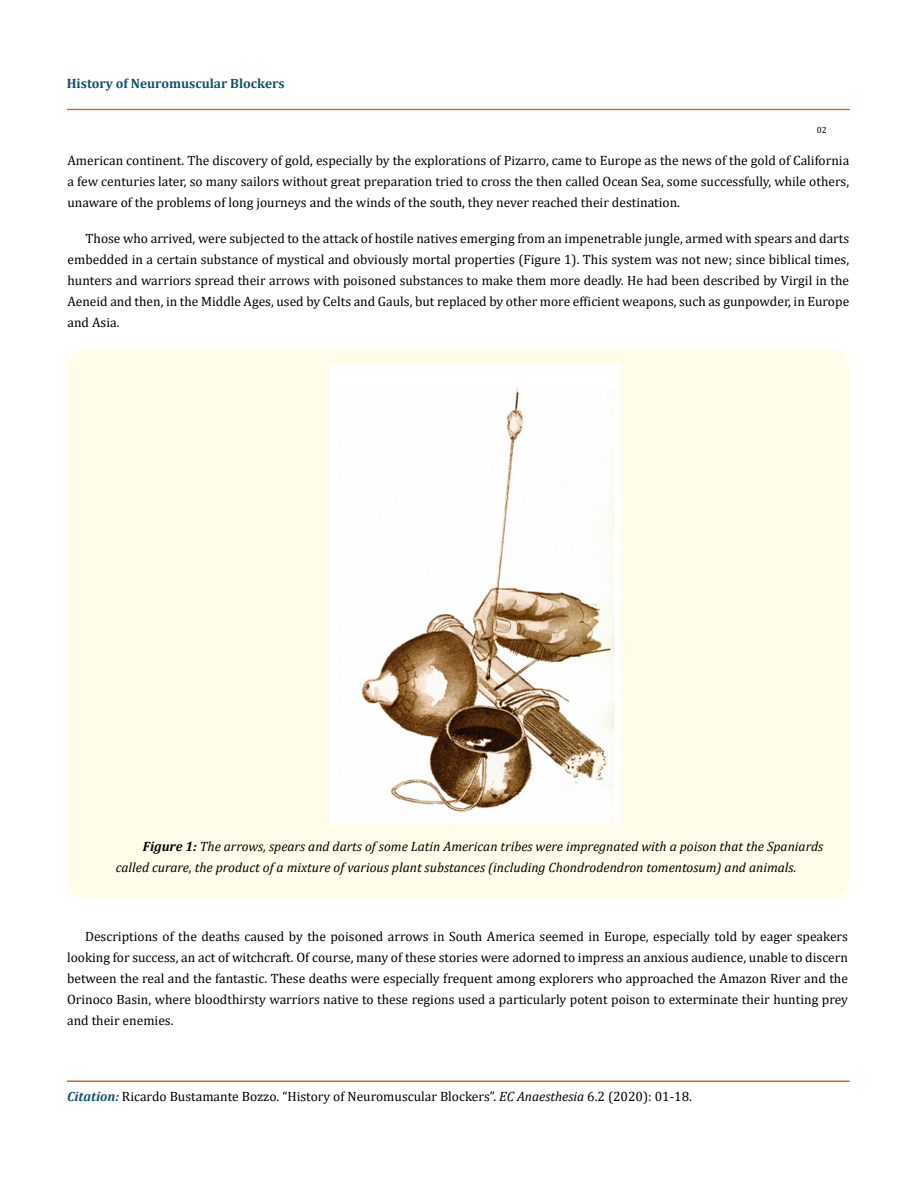
<style>
.page{position:relative;width:917px;height:1190px;background:#fff}
.page>*{position:absolute;margin:0;border:0;box-sizing:border-box;transform-origin:0 0}
.t1{font:13.5px/21px "Cambria";color:#000;text-align:justify}
.t2{font:italic 13.5px/21px "Cambria";color:#000}
.t3{font:700 13.5px "Cambria";color:#0e546a}
.t4{font:9px "Cambria";color:#000}
.s1{font-weight:700}
.s2{font-weight:700;font-style:italic;color:#0e546a}
.s3{font-style:italic}
</style>
<div class="page">
<div style="left:67px;top:109px;width:782px;height:1px;border:1px solid #e05d1a"></div>
<div style="left:67px;top:1081px;width:782px;height:1px;border:1px solid #e05d1a"></div>
<div style="left:68px;top:349px;width:781px;height:549px;background:#fffde9;border-radius:18px"></div>
<img style="left:330px;top:363px;width:290px;height:461px">
<p class="t3" style="left:67px;top:74px;width:219px">History of Neuromuscular Blockers</p>
<p class="t4" style="left:816px;top:124px;width:11px">02</p>
<p class="t1" style="left:68px;top:149px;width:783px">American continent. The discovery of gold, especially by the explorations of Pizarro, came to Europe as the news of the gold of California a few centuries later, so many sailors without great preparation tried to cross the then called Ocean Sea, some successfully, while others, unaware of the problems of long journeys and the winds of the south, they never reached their destination.</p>
<p class="t1" style="left:68px;top:227px;width:783px;text-indent:18px">Those who arrived, were subjected to the attack of hostile natives emerging from an impenetrable jungle, armed with spears and darts embedded in a certain substance of mystical and obviously mortal properties (Figure 1). This system was not new; since biblical times, hunters and warriors spread their arrows with poisoned substances to make them more deadly. He had been described by Virgil in the Aeneid and then, in the Middle Ages, used by Celts and Gauls, but replaced by other more efficient weapons, such as gunpowder, in Europe and Asia.</p>
<p class="t2" style="left:116px;top:835px;width:709px;text-indent:27px"><span class="s1">Figure 1:</span> The arrows, spears and darts of some Latin American tribes were impregnated with a poison that the Spaniards called curare, the product of a mixture of various plant substances (including Chondrodendron tomentosum) and animals.</p>
<p class="t1" style="left:67px;top:925px;width:782px;text-indent:18px">Descriptions of the deaths caused by the poisoned arrows in South America seemed in Europe, especially told by eager speakers looking for success, an act of witchcraft. Of course, many of these stories were adorned to impress an anxious audience, unable to discern between the real and the fantastic. These deaths were especially frequent among explorers who approached the Amazon River and the Orinoco Basin, where bloodthirsty warriors native to these regions used a particularly potent poison to exterminate their hunting prey and their enemies.</p>
<p class="t1" style="left:67px;top:1086px;width:626px"><span class="s2">Citation:</span> Ricardo Bustamante Bozzo. “History of Neuromuscular Blockers”. <span class="s3">EC Anaesthesia</span> 6.2 (2020): 01-18.</p>
</div>
